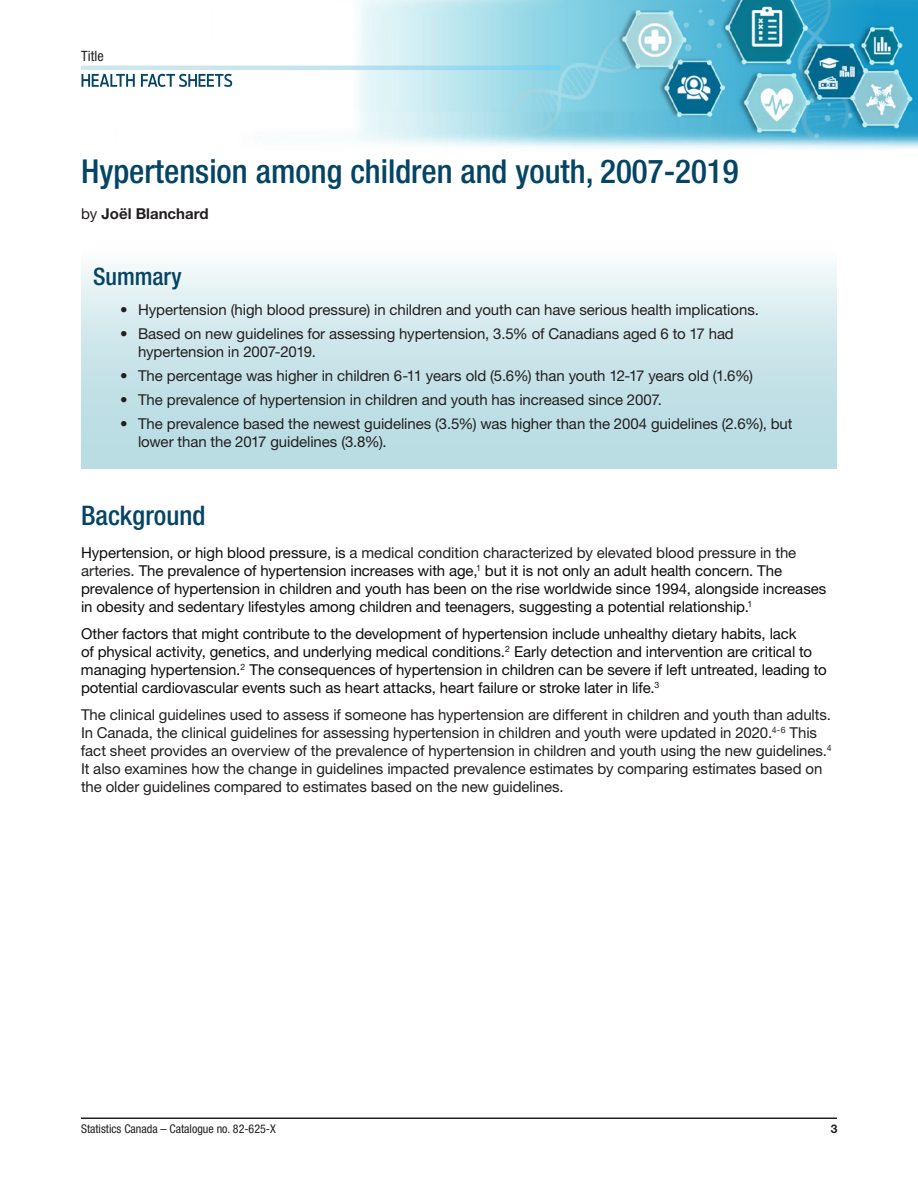
<style>
.page{position:relative;width:918px;height:1188px;background:#fff}
.page>*{position:absolute;margin:0;border:0;box-sizing:border-box;transform-origin:0 0}
.t1{font:500 condensed 33px "Helvetica Neue LT Std";color:#044464}
.t2{font:500 condensed 27px "Helvetica Neue LT Std";color:#044464}
.t3{font:500 condensed 24px "Helvetica Neue LT Std";color:#044464}
.t4{font:15px/18px "Helvetica Neue LT Std";letter-spacing:-.005em;color:#231f20}
.t5{font:15px/18px "Helvetica Neue LT Std";letter-spacing:-.005em;color:#0d0d0d}
.t6{font:700 15px "Helvetica Neue LT Std";color:#231f20}
.t7{font:condensed 14.25px "Helvetica Neue LT Std";letter-spacing:.005em;color:#231f20}
.t8{font:condensed 12px "Helvetica Neue LT Std";color:#231f20}
.t9{font:700 12px "Helvetica Neue LT Std";color:#231f20}
.s1{font-weight:400}
.s2{color:#231f20}
</style>
<div class="page">
<img style="left:114px;top:0;width:804px;height:149px">
<svg style="left:81px;top:66px;width:479px;height:4px;background:#b5e0ed"></svg>
<hr style="left:81px;top:1118px;width:756px;height:1px;background:#231f20">
<svg style="left:82px;top:74px;width:150px;height:13px"></svg>
<div style="left:81px;top:251px;width:756px;height:218px;background:linear-gradient(to bottom,#f0f8f8,#afd7df)"></div>
<p class="t7" style="left:81px;top:48px;width:24px">Title</p>
<h1 class="t1" style="left:81px;top:151px;width:659px">Hypertension among children and youth, 2007-2019</h1>
<p class="t6" style="left:81px;top:204px;width:129px"><span class="s1">by</span> Joël Blanchard</p>
<h3 class="t3" style="left:93px;top:262px;width:90px">Summary</h3>
<p class="t4" style="left:120px;top:300px;width:640px">• Hypertension (high blood pressure) in children and youth can have serious health implications.</p>
<p class="t4" style="left:138px;top:324px;width:597px;text-indent:-18px">• Based on new guidelines for assessing hypertension, 3.5% of Canadians aged 6 to 17 had hypertension in 2007-2019.</p>
<p class="t4" style="left:120px;top:366px;width:635px">• The percentage was higher in children 6-11 years old (5.6%) than youth 12-17 years old (1.6%)</p>
<p class="t4" style="left:120px;top:390px;width:544px">• The prevalence of hypertension in children and youth has increased since 2007.</p>
<p class="t4" style="left:138px;top:414px;width:656px;text-indent:-18px">• The prevalence based the newest guidelines (3.5%) was higher than the 2004 guidelines (2.6%), but lower than the 2017 guidelines (3.8%).</p>
<h2 class="t2" style="left:81px;top:499px;width:126px">Background</h2>
<p class="t5" style="left:81px;top:543px;width:747px">Hypertension, or high blood pressure, is <span class="s2">a medical condition characterized by elevated blood pressure in the arteries.</span> The prevalence of hypertension increases with age,<sup>1</sup> but it is not only an adult health concern. The prevalence of hypertension in children and youth has been on the rise worldwide since 1994, alongside increases in obesity and sedentary lifestyles among children and teenagers, suggesting a potential relationship.<sup>1</sup></p>
<p class="t5" style="left:81px;top:624px;width:747px">Other factors that might contribute to the development of hypertension include unhealthy dietary habits, lack<br>of physical activity, genetics, and underlying medical conditions.<sup>2</sup> Early detection and intervention are critical to managing hypertension.<sup>2</sup> The consequences of hypertension in children can be severe if left untreated, leading to potential cardiovascular events such as heart attacks, heart failure or stroke later in life.<sup>3</sup></p>
<p class="t4" style="left:81px;top:705px;width:752px">The clinical guidelines used to assess if someone has hypertension are different in children and youth than adults.<br>In Canada, the clinical guidelines for assessing hypertension in children and youth were updated in 2020.<sup>4-6</sup> This fact sheet provides an overview of the prevalence of hypertension in children and youth using the new guidelines.<sup>4<br></sup>It also examines how the change in guidelines impacted prevalence estimates by comparing estimates based on the older guidelines compared to estimates based on the new guidelines.</p>
<p class="t8" style="left:81px;top:1122px;width:196px">Statistics Canada – Catalogue no. 82-625-X</p>
<p class="t9" style="left:831px;top:1122px;width:8px">3</p>
</div>
